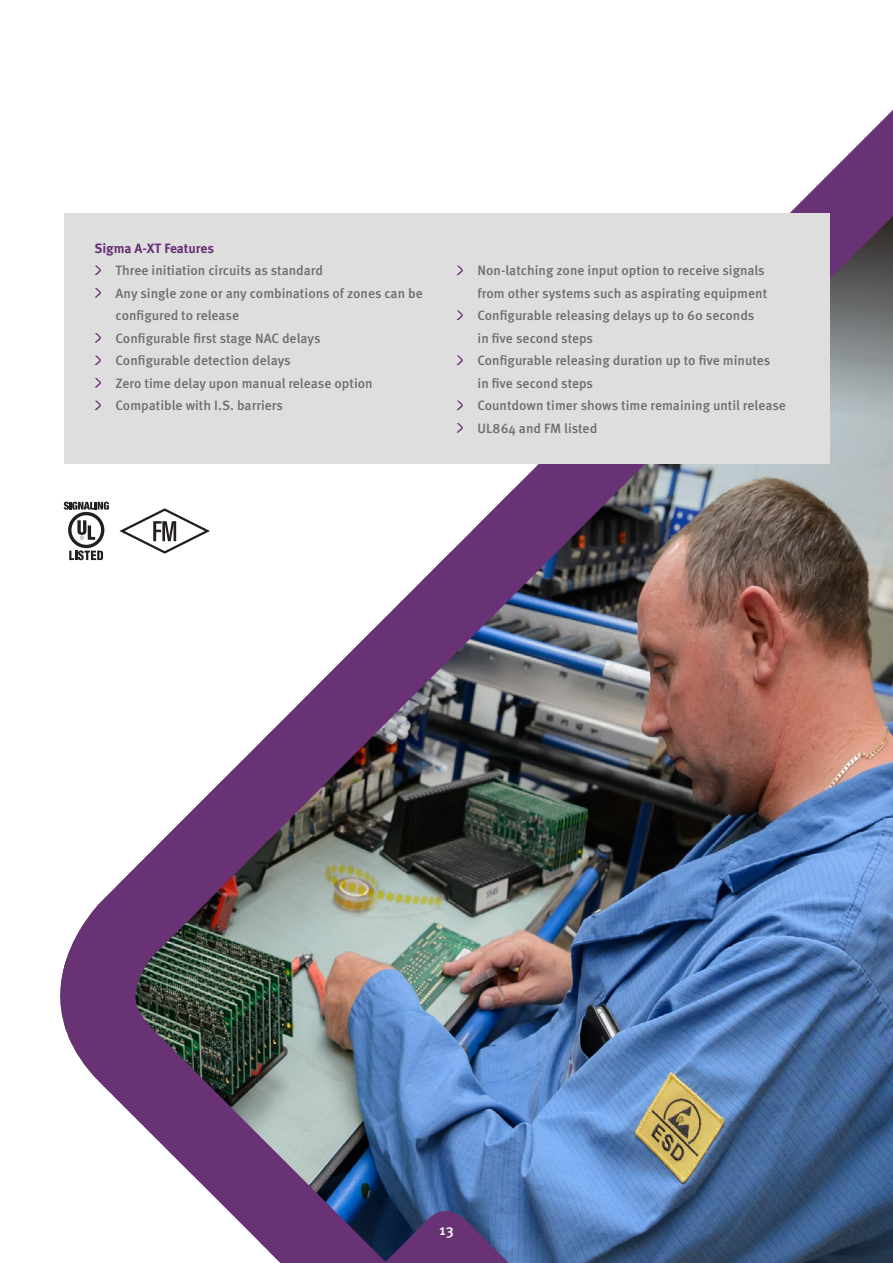
<style>
.page{position:relative;width:893px;height:1263px;background:#fff}
.page>*{position:absolute;margin:0;border:0;box-sizing:border-box;transform-origin:0 0}
.t1{font:500 15px "Meta Pro";color:#fff}
.Body{font:500 13.5px/22.5px "Meta Pro";color:#6c6d70}
.Body-2{font:700 13.5px "Meta Pro";color:#683275}
</style>
<div class="page">
<img style="left:60px;top:110px;width:833px;height:1153px">
<svg style="left:64px;top:502px;width:45px;height:58px"></svg>
<svg style="left:117px;top:507px;width:94px;height:48px"></svg>
<div style="left:65px;top:213px;width:765px;height:250px;background:#dededf"></div>
<svg style="left:94px;top:266px;width:7px;height:9px"></svg>
<svg style="left:94px;top:288px;width:7px;height:10px"></svg>
<svg style="left:94px;top:333px;width:7px;height:10px"></svg>
<svg style="left:94px;top:356px;width:7px;height:9px"></svg>
<svg style="left:94px;top:378px;width:7px;height:10px"></svg>
<svg style="left:94px;top:401px;width:7px;height:9px"></svg>
<svg style="left:456px;top:266px;width:7px;height:9px"></svg>
<svg style="left:456px;top:311px;width:7px;height:9px"></svg>
<svg style="left:456px;top:356px;width:7px;height:9px"></svg>
<svg style="left:456px;top:401px;width:7px;height:9px"></svg>
<svg style="left:456px;top:423px;width:7px;height:10px"></svg>
<svg style="left:364px;top:1201px;width:165px;height:62px;background:#464479"></svg>
<p class="Body-2" style="left:94px;top:239px;width:121px">Sigma A-XT Features</p>
<p class="Body" style="left:116px;top:258px;width:209px">Three initiation circuits as standard</p>
<p class="Body" style="left:116px;top:281px;width:309px">Any single zone or any combinations of zones can be configured to release</p>
<p class="Body" style="left:116px;top:326px;width:206px">Configurable first stage NAC delays</p>
<p class="Body" style="left:116px;top:348px;width:177px">Configurable detection delays</p>
<p class="Body" style="left:116px;top:371px;width:259px">Zero time delay upon manual release option</p>
<p class="Body" style="left:116px;top:393px;width:169px">Compatible with I.S. barriers</p>
<p class="Body" style="left:478px;top:258px;width:291px">Non-latching zone input option to receive signals from other systems such as aspirating equipment</p>
<p class="Body" style="left:478px;top:303px;width:278px">Configurable releasing delays up to 60 seconds in five second steps</p>
<p class="Body" style="left:478px;top:348px;width:294px">Configurable releasing duration up to five minutes in five second steps</p>
<p class="Body" style="left:478px;top:393px;width:310px">Countdown timer shows time remaining until release</p>
<p class="Body" style="left:478px;top:416px;width:121px">UL864 and FM listed</p>
<p class="t1" style="left:439px;top:1218px;width:16px">13</p>
</div>
